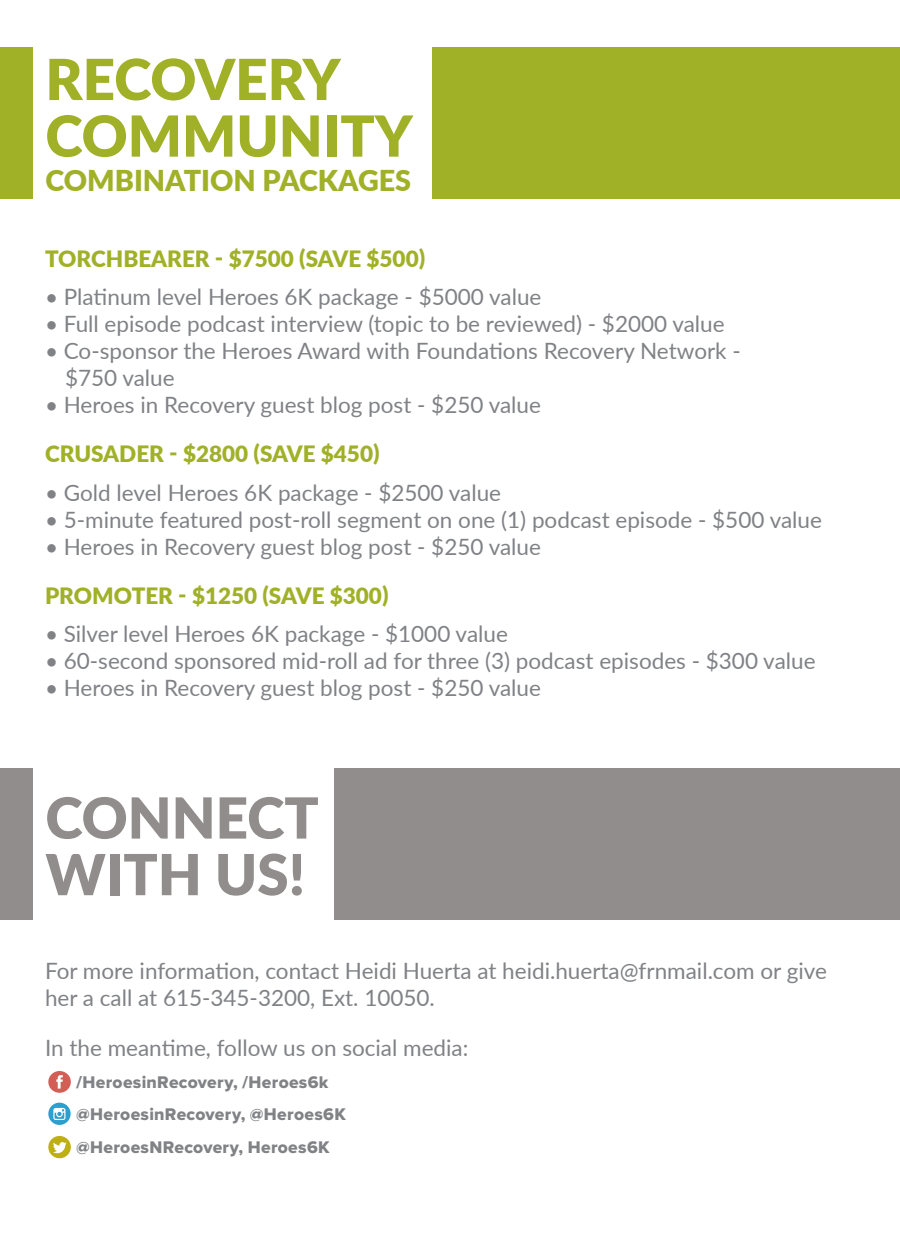
<style>
.page{position:relative;width:900px;height:1260px;background:#fff}
.page>*{position:absolute;margin:0;border:0;box-sizing:border-box;transform-origin:0 0}
.t1{font:900 56.5px "Lato";color:#a0b128}
.t2{font:900 56.5px "Lato";color:#928d8d}
.t3{font:900 28.75px "Lato";color:#a0b128}
.t4{font:22.5px/27px "Lato";color:#808285}
.t5{font:900 22.5px "Lato";color:#a0b128}
.t6{font:17.5px "Proxima Nova Extrabld";letter-spacing:.02em;color:#808285}
</style>
<div class="page">
<div style="left:432px;top:48px;width:468px;height:151px;background:#a0b128"></div>
<div style="left:335px;top:769px;width:565px;height:151px;background:#928d8d"></div>
<div style="left:0;top:48px;width:32px;height:151px;background:#a0b128"></div>
<div style="left:0;top:769px;width:32px;height:151px;background:#928d8d"></div>
<svg style="left:48px;top:1071px;width:23px;height:22px"></svg>
<svg style="left:48px;top:1103px;width:23px;height:22px"></svg>
<svg style="left:48px;top:1136px;width:23px;height:22px"></svg>
<p class="t1" style="left:45px;top:37px;width:297px">RECOVERY</p>
<p class="t1" style="left:45px;top:94px;width:369px">COMMUNITY</p>
<p class="t3" style="left:45px;top:159px;width:367px">COMBINATION PACKAGES</p>
<p class="t5" style="left:45px;top:241px;width:382px">TORCHBEARER - $7500 (SAVE $500)</p>
<p class="t4" style="left:45px;top:282px;width:498px">• Platinum level Heroes 6K package - $5000 value</p>
<p class="t4" style="left:45px;top:309px;width:681px">• Full episode podcast interview (topic to be reviewed) - $2000 value</p>
<p class="t4" style="left:45px;top:336px;width:697px">• Co-sponsor the Heroes Award with Foundations Recovery Network -</p>
<p class="t4" style="left:65px;top:363px;width:111px">$750 value</p>
<p class="t4" style="left:45px;top:390px;width:498px">• Heroes in Recovery guest blog post - $250 value</p>
<p class="t5" style="left:45px;top:437px;width:336px">CRUSADER - $2800 (SAVE $450)</p>
<p class="t4" style="left:45px;top:478px;width:458px">• Gold level Heroes 6K package - $2500 value</p>
<p class="t4" style="left:45px;top:505px;width:778px">• 5-minute featured post-roll segment on one (1) podcast episode - $500 value</p>
<p class="t4" style="left:45px;top:532px;width:498px">• Heroes in Recovery guest blog post - $250 value</p>
<p class="t5" style="left:45px;top:579px;width:345px">PROMOTER - $1250 (SAVE $300)</p>
<p class="t4" style="left:45px;top:620px;width:464px">• Silver level Heroes 6K package - $1000 value</p>
<p class="t4" style="left:45px;top:647px;width:772px">• 60-second sponsored mid-roll ad for three (3) podcast episodes - $300 value</p>
<p class="t4" style="left:45px;top:674px;width:498px">• Heroes in Recovery guest blog post - $250 value</p>
<p class="t2" style="left:45px;top:775px;width:275px">CONNECT</p>
<p class="t2" style="left:45px;top:832px;width:261px">WITH US!</p>
<p class="t4" style="left:45px;top:957px;width:784px">For more information, contact Heidi Huerta at heidi.huerta@frnmail.com or give her a call at 615-345-3200, Ext. 10050.</p>
<p class="t4" style="left:45px;top:1033px;width:425px">In the meantime, follow us on social media:</p>
<p class="t6" style="left:76px;top:1069px;width:254px">/HeroesinRecovery, /Heroes6k</p>
<p class="t6" style="left:76px;top:1101px;width:271px">@HeroesinRecovery, @Heroes6K</p>
<p class="t6" style="left:76px;top:1134px;width:255px">@HeroesNRecovery, Heroes6K</p>
</div>
